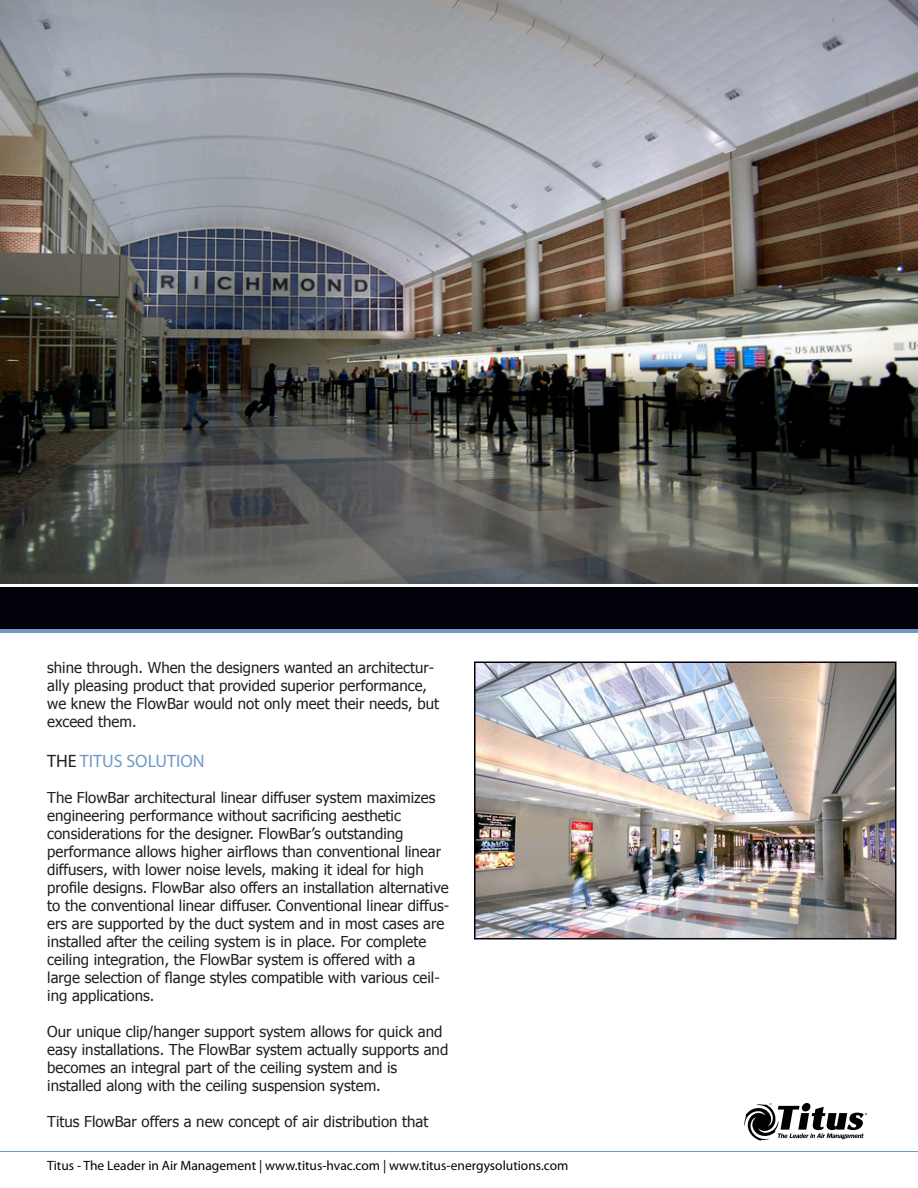
<style>
.page{position:relative;width:918px;height:1188px;background:#fff}
.page>*{position:absolute;margin:0;border:0;box-sizing:border-box;transform-origin:0 0}
.t1{font:18px "Myriad Pro";color:#7299c6}
.t2{font:15px/18px "Tahoma";color:#231f20}
.t3{font:13.5px "Myriad Pro";color:#010209}
.s1{color:#231f20}
</style>
<div class="page">
<img style="left:0;top:0;width:918px;height:584px">
<hr style="left:0;top:629px;width:918px;height:4px;background:#7299c6">
<div style="left:0;top:587px;width:918px;height:42px;background:#010209"></div>
<img style="left:477px;top:665px;width:416px;height:271px">
<div style="left:474px;top:662px;width:422px;height:277px;border:2px solid #010209"></div>
<hr style="left:0;top:1151px;width:918px;height:1px;background:#7299c6">
<svg style="left:744px;top:1103px;width:123px;height:38px"></svg>
<p class="t2" style="left:47px;top:658px;width:393px">shine through. When the designers wanted an architectur&shy;ally pleasing product that provided superior performance, we knew the FlowBar would not only meet their needs, but exceed them.</p>
<p class="t1" style="left:47px;top:749px;width:159px"><span class="s1">THE</span> TITUS SOLUTION</p>
<p class="t2" style="left:47px;top:787px;width:390px">The FlowBar architectural linear diffuser system maximizes</p>
<p class="t2" style="left:47px;top:805px;width:403px">engineering performance without sacrificing aesthetic considerations for the designer. FlowBar’s outstanding performance allows higher airflows than conventional linear diffusers, with lower noise levels, making it ideal for high profile designs. FlowBar also offers an installation alternative to the conventional linear diffuser. Conventional linear diffus&shy;ers are supported by the duct system and in most cases are installed after the ceiling system is in place. For complete ceiling integration, the FlowBar system is offered with a large selection of flange styles compatible with various ceil&shy;ing applications.</p>
<p class="t2" style="left:47px;top:1021px;width:403px">Our unique clip/hanger support system allows for quick and easy installations. The FlowBar system actually supports and becomes an integral part of the ceiling system and is</p>
<p class="t2" style="left:47px;top:1075px;width:335px">installed along with the ceiling suspension system.</p>
<p class="t2" style="left:47px;top:1111px;width:383px">Titus FlowBar offers a new concept of air distribution that</p>
<p class="t3" style="left:47px;top:1158px;width:523px">Titus - The Leader in Air Management | www.titus-hvac.com | www.titus-energysolutions.com</p>
</div>
